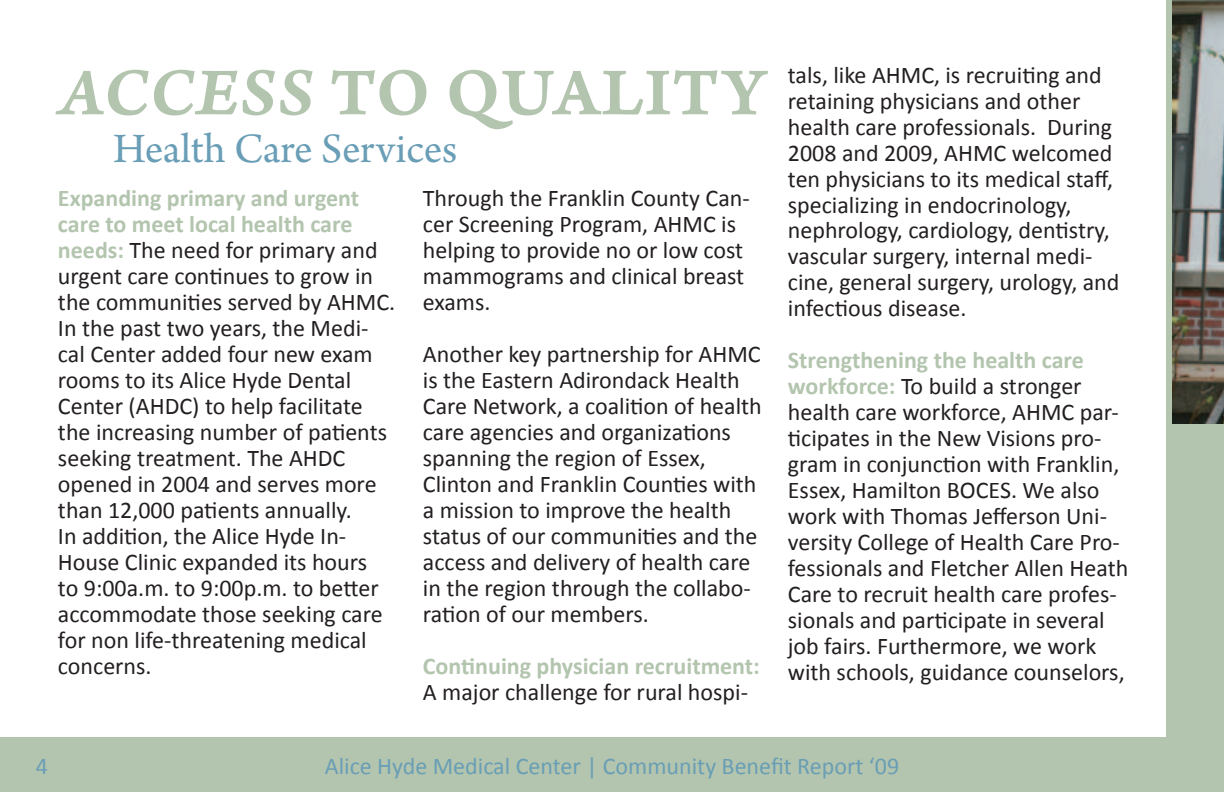
<style>
.page{position:relative;width:1224px;height:792px;background:#fff}
.page>*{position:absolute;margin:0;border:0;box-sizing:border-box;transform-origin:0 0}
.t1{font:70.8px "Arno Pro Smbd Caption";letter-spacing:.01em;color:#b3c5ae}
.t2{font:70.8px "Arno Pro Smbd Italic Caption";color:#b3c5ae}
.t3{font:44px "Arno Pro";letter-spacing:-.005em;color:#699eb6}
.t4{font:24px/26px "Calibri";color:#231f20}
.t5{font:24px "Calibri";color:#699eb6}
.t6{font:700 24px "Calibri";color:#b3c5ae}
.s1{font-weight:700;color:#b3c5ae}
</style>
<div class="page">
<div style="left:0;top:737px;width:1224px;height:55px;background:#b3c5ae"></div>
<div style="left:1166px;top:0;width:58px;height:739px;background:#b3c5ae"></div>
<img style="left:1172px;top:0;width:52px;height:424px">
<h1 class="t2" style="left:58px;top:48px;width:44px">ACCESS</h1>
<h1 class="t1" style="left:330px;top:50px;width:437px">TO QUALITY</h1>
<h2 class="t3" style="left:113px;top:124px;width:346px">Health Care Services</h2>
<p class="t4" style="left:58px;top:184px;width:339px"><span class="s1">Expanding primary and urgent care to meet local health care needs:</span> The need for primary and urgent care continues to grow in the communities served by AHMC.<br>In the past two years, the Medi&shy;cal Center added four new exam rooms to its Alice Hyde Dental<br>Center (AHDC) to help facilitate the increasing number of patients seeking treatment. The AHDC opened in 2004 and serves more than 12,000 patients annually.<br>In addition, the Alice Hyde In-<br>House Clinic expanded its hours<br>to 9:00a.m. to 9:00p.m. to better accommodate those seeking care for non life-threatening medical concerns.</p>
<p class="t4" style="left:423px;top:184px;width:328px">Through the Franklin County Can&shy;cer Screening Program, AHMC is helping to provide no or low cost mammograms and clinical breast exams.</p>
<p class="t4" style="left:423px;top:340px;width:340px">Another key partnership for AHMC is the Eastern Adirondack Health<br>Care Network, a coalition of health care agencies and organizations spanning the region of Essex,<br>Clinton and Franklin Counties with a mission to improve the health status of our communities and the access and delivery of health care in the region through the collabo&shy;ration of our members.</p>
<p class="t6" style="left:423px;top:651px;width:338px">Continuing physician recruitment:</p>
<p class="t4" style="left:423px;top:678px;width:327px">A major challenge for rural hospi-</p>
<p class="t4" style="left:788px;top:60px;width:333px">tals, like AHMC, is recruiting and retaining physicians and other health care professionals. During<br>2008 and 2009, AHMC welcomed ten physicians to its medical staff, specializing in endocrinology, nephrology, cardiology, dentistry, vascular surgery, internal medi&shy;cine, general surgery, urology, and infectious disease.</p>
<p class="t4" style="left:788px;top:346px;width:342px"><span class="s1">Strengthening the health care workforce:</span> To build a stronger health care workforce, AHMC par&shy;ticipates in the New Visions pro&shy;gram in conjunction with Franklin, Essex, Hamilton BOCES. We also work with Thomas Jefferson Uni&shy;versity College of Health Care Pro&shy;fessionals and Fletcher Allen Heath Care to recruit health care profes&shy;sionals and participate in several job fairs. Furthermore, we work with schools, guidance counselors,</p>
<p class="t5" style="left:36px;top:751px;width:14px">4</p>
<p class="t5" style="left:325px;top:751px;width:576px">Alice Hyde Medical Center | Community Benefit Report ‘09</p>
</div>
